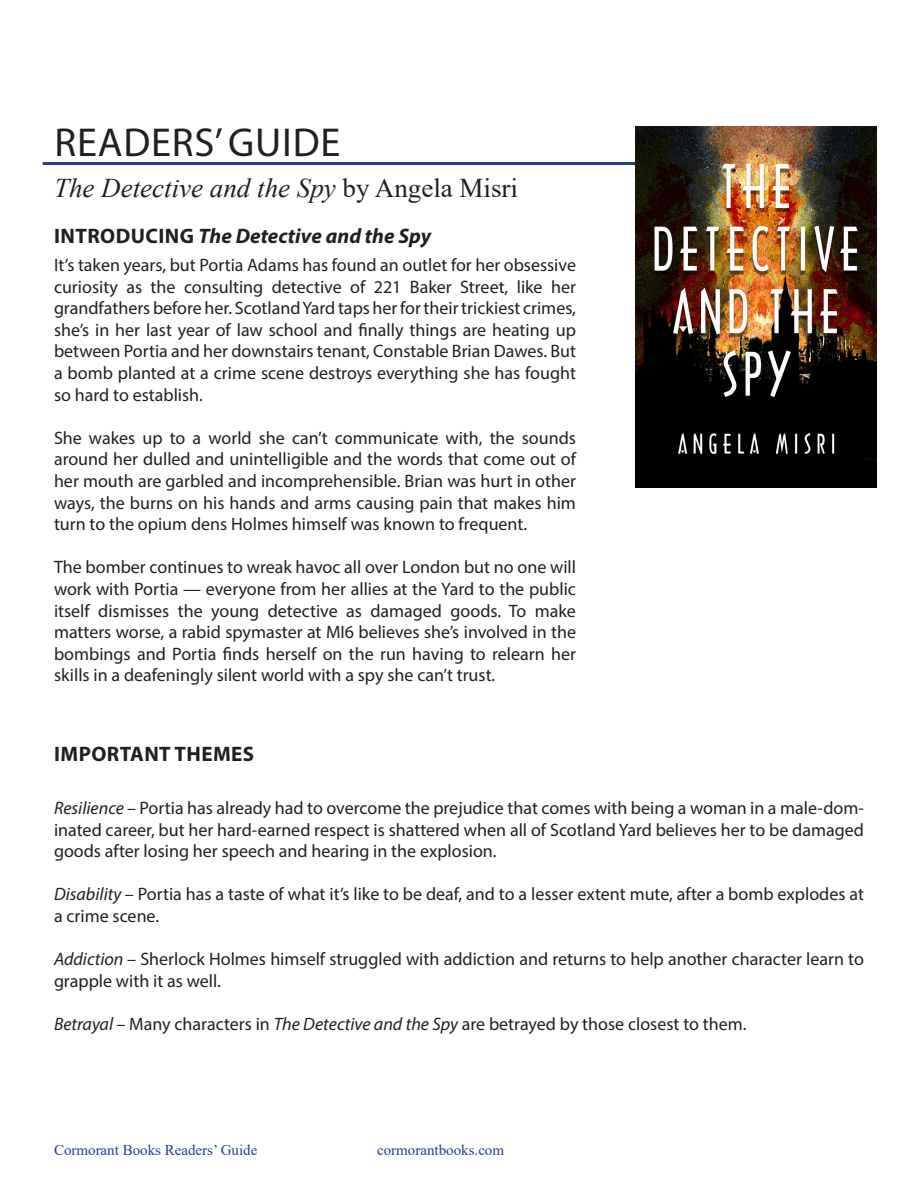
<style>
.page{position:relative;width:918px;height:1188px;background:#fff}
.page>*{position:absolute;margin:0;border:0;box-sizing:border-box;transform-origin:0 0}
.t1{font:40.5px "Myriad Pro";letter-spacing:.02em;color:#231f20}
.t2{font:italic 27px "Times New Roman";color:#231f20}
.t3{font:italic 700 21px "Myriad Pro";color:#231f20}
.t4{font:700 21px "Myriad Pro";letter-spacing:.02em;color:#231f20}
.t5{font:18px/21.6px "Myriad Pro";color:#231f20;text-align:justify}
.t6{font:15px "Times New Roman";color:#253f8e}
.s1{font-style:normal}
.s2{font-style:italic}
</style>
<div class="page">
<hr style="left:43px;top:162px;width:830px;height:3px;background:#253f8e">
<img style="left:635px;top:126px;width:242px;height:362px">
<p class="t1" style="left:54px;top:118px;width:288px">READERS’ GUIDE</p>
<p class="t2" style="left:54px;top:169px;width:466px">The Detective and the Spy <span class="s1">by Angela Misri</span></p>
<p class="t3" style="left:54px;top:222px;width:379px"><span class="s1">INTRODUCING</span> The Detective and the Spy</p>
<p class="t5" style="left:54px;top:254px;width:524px">It’s taken years, but Portia Adams has found an outlet for her obsessive curiosity as the consulting detective of 221 Baker Street, like her grandfathers before her. Scotland Yard taps her for their trickiest crimes, she’s in her last year of law school and finally things are heating up between Portia and her downstairs tenant, Constable Brian Dawes. But a bomb planted at a crime scene destroys everything she has fought so hard to establish.</p>
<p class="t5" style="left:54px;top:427px;width:524px">She wakes up to a world she can’t communicate with, the sounds around her dulled and unintelligible and the words that come out of her mouth are garbled and incomprehensible. Brian was hurt in other ways, the burns on his hands and arms causing pain that makes him turn to the opium dens Holmes himself was known to frequent.</p>
<p class="t5" style="left:54px;top:556px;width:524px">The bomber continues to wreak havoc all over London but no one will work with Portia — everyone from her allies at the Yard to the public itself dismisses the young detective as damaged goods. To make matters worse, a rabid spymaster at MI6 believes she’s involved in the bombings and Portia finds herself on the run having to relearn her skills in a deafeningly silent world with a spy she can’t trust.</p>
<p class="t4" style="left:54px;top:740px;width:202px">IMPORTANT THEMES</p>
<p class="t5" style="left:54px;top:797px;width:812px"><span class="s2">Resilience</span> – Portia has already had to overcome the prejudice that comes with being a woman in a male-dom&shy;inated career, but her hard-earned respect is shattered when all of Scotland Yard believes her to be damaged goods after losing her speech and hearing in the explosion.</p>
<p class="t5" style="left:54px;top:883px;width:812px"><span class="s2">Disability</span> – Portia has a taste of what it’s like to be deaf, and to a lesser extent mute, after a bomb explodes at a crime scene.</p>
<p class="t5" style="left:54px;top:948px;width:812px"><span class="s2">Addiction</span> – Sherlock Holmes himself struggled with addiction and returns to help another character learn to grapple with it as well.</p>
<p class="t5" style="left:54px;top:1013px;width:694px"><span class="s2">Betrayal</span> – Many characters in <span class="s2">The Detective and the Spy</span> are betrayed by those closest to them.</p>
<p class="t6" style="left:54px;top:1140px;width:205px">Cormorant Books Readers’ Guide</p>
<p class="t6" style="left:377px;top:1140px;width:129px">cormorantbooks.com</p>
</div>
